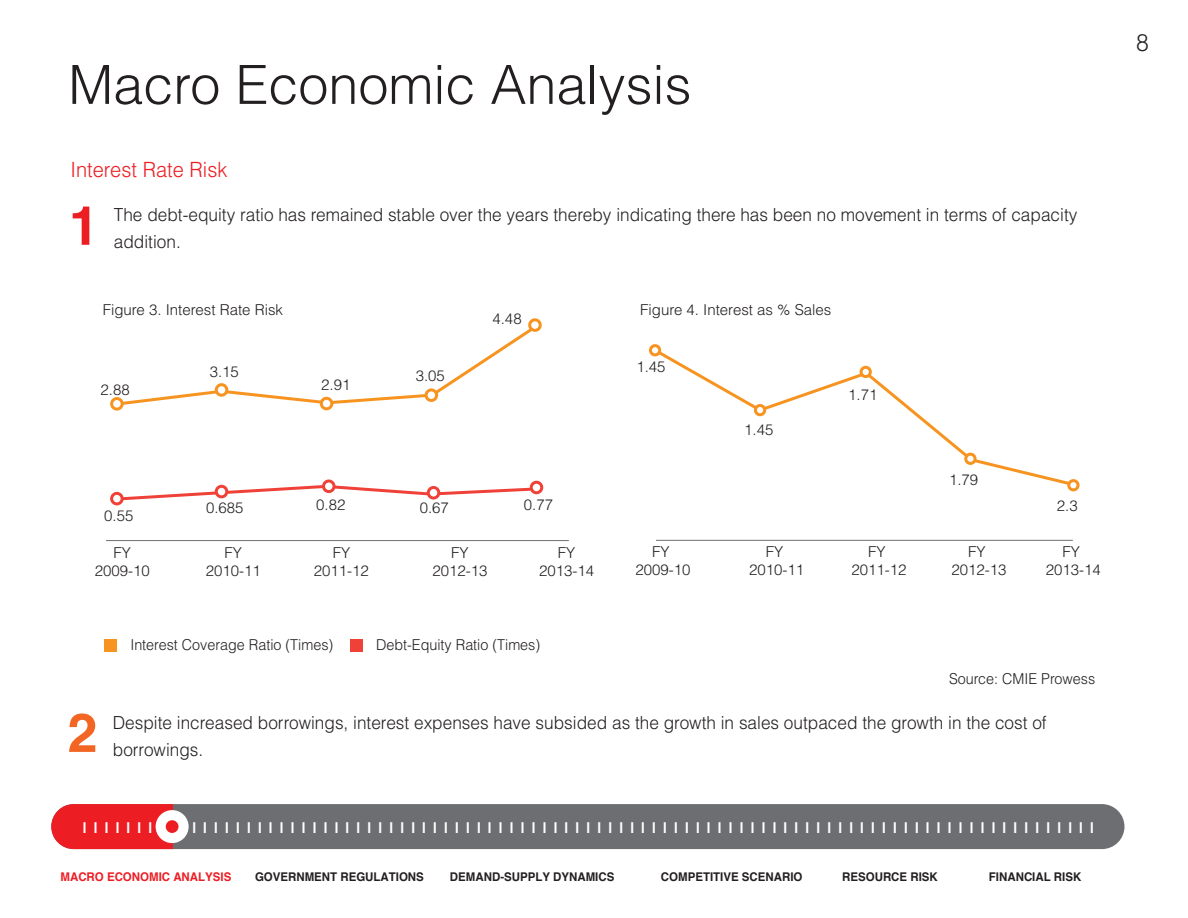
<style>
.page{position:relative;width:1188px;height:918px;background:#fff}
.page>*{position:absolute;margin:0;border:0;box-sizing:border-box;transform-origin:0 0}
.t1{font:300 54px "Helvetica";color:#231f20}
.t2{font:700 54px "Helvetica";color:#ed1d24}
.t3{font:700 54px "Helvetica";color:#f26522}
.t4{font:300 24px "Helvetica";color:#231f20;scale:.96 1}
.t5{font:300 21px "Helvetica";color:#ed1d24;scale:.96 1}
.t6{font:300 18px/27px "Helvetica";color:#231f20;scale:.96 1}
.t7{font:300 15px/18px "Helvetica";color:#231f20;text-align:center}
.t8{font:700 15px "Helvetica";color:#fff}
.t9{font:300 15px "Helvetica";color:#231f20;scale:.96 1}
.t10{font:700 12px "Helvetica";color:#231f20;scale:.96 1}
.t11{font:700 12px "Helvetica";color:#ed1d24;scale:.96 1}
</style>
<div class="page">
<svg style="left:651px;top:346px;width:429px;height:142px"></svg>
<div style="left:51px;top:804px;width:1073px;height:45px;background:#6d6e71;border-radius:22px"></div>
<svg style="left:51px;top:804px;width:121px;height:45px;background:#ed272e"></svg>
<div style="left:156px;top:810px;width:33px;height:33px;background:#fff;border-radius:50%"></div>
<div style="left:166px;top:820px;width:12px;height:13px;background:#ed1d24;border-radius:50%"></div>
<div style="left:104px;top:639px;width:13px;height:12px;background:#f79421"></div>
<div style="left:351px;top:639px;width:12px;height:12px;background:#ef4137"></div>
<hr style="left:106px;top:540px;width:463px;height:1px;background:#6d6e70">
<hr style="left:656px;top:540px;width:417px;height:1px;background:#6d6e70">
<div style="left:650px;top:346px;width:10px;height:9px;background:#fff;border-radius:50%"></div>
<div style="left:649px;top:344px;width:12px;height:12px;border:3px solid #f79421;border-radius:50%"></div>
<div style="left:755px;top:405px;width:10px;height:10px;background:#fff;border-radius:50%"></div>
<div style="left:754px;top:404px;width:12px;height:12px;border:3px solid #f79421;border-radius:50%"></div>
<div style="left:861px;top:367px;width:9px;height:10px;background:#fff;border-radius:50%"></div>
<div style="left:860px;top:366px;width:12px;height:12px;border:3px solid #f79421;border-radius:50%"></div>
<div style="left:966px;top:454px;width:9px;height:9px;background:#fff;border-radius:50%"></div>
<div style="left:964px;top:453px;width:13px;height:12px;border:3px solid #f79421;border-radius:50%"></div>
<div style="left:1069px;top:481px;width:9px;height:9px;background:#fff;border-radius:50%"></div>
<div style="left:1067px;top:479px;width:13px;height:12px;border:3px solid #f79421;border-radius:50%"></div>
<svg style="left:121px;top:329px;width:420px;height:78px"></svg>
<svg style="left:112px;top:483px;width:428px;height:18px"></svg>
<div style="left:112px;top:493px;width:10px;height:11px;background:#fff;border-radius:50%"></div>
<div style="left:110px;top:492px;width:14px;height:13px;border:3px solid #ef4137;border-radius:50%"></div>
<div style="left:216px;top:486px;width:11px;height:11px;background:#fff;border-radius:50%"></div>
<div style="left:215px;top:485px;width:13px;height:13px;border:3px solid #ef4137;border-radius:50%"></div>
<div style="left:324px;top:481px;width:10px;height:11px;background:#fff;border-radius:50%"></div>
<div style="left:322px;top:480px;width:14px;height:13px;border:3px solid #ef4137;border-radius:50%"></div>
<div style="left:428px;top:487px;width:11px;height:11px;background:#fff;border-radius:50%"></div>
<div style="left:427px;top:486px;width:13px;height:14px;border:3px solid #ef4137;border-radius:50%"></div>
<div style="left:531px;top:482px;width:11px;height:11px;background:#fff;border-radius:50%"></div>
<div style="left:530px;top:481px;width:13px;height:13px;border:3px solid #ef4137;border-radius:50%"></div>
<div style="left:110px;top:397px;width:14px;height:14px;border:3px solid #f79421;border-radius:50%"></div>
<div style="left:216px;top:385px;width:11px;height:10px;background:#fff;border-radius:50%"></div>
<div style="left:215px;top:383px;width:13px;height:14px;border:3px solid #f79421;border-radius:50%"></div>
<div style="left:321px;top:398px;width:11px;height:11px;background:#fff;border-radius:50%"></div>
<div style="left:320px;top:397px;width:13px;height:13px;border:3px solid #f79421;border-radius:50%"></div>
<div style="left:426px;top:390px;width:11px;height:10px;background:#fff;border-radius:50%"></div>
<div style="left:425px;top:388px;width:13px;height:14px;border:3px solid #f79421;border-radius:50%"></div>
<div style="left:528px;top:318px;width:14px;height:14px;border:3px solid #f79421;border-radius:50%"></div>
<h1 class="t1" style="left:68px;top:51px;width:625px">Macro Economic Analysis</h1>
<p class="t5" style="left:71px;top:156px;width:165px">Interest Rate Risk</p>
<h1 class="t2" style="left:69px;top:192px;width:32px">1</h1>
<p class="t6" style="left:114px;top:200px;width:1005px">The debt-equity ratio has remained stable over the years thereby indicating there has been no movement in terms of capacity addition.</p>
<p class="t7" style="left:103px;top:300px;width:182px">Figure 3. Interest Rate Risk</p>
<p class="t7" style="left:101px;top:380px;width:31px">2.88</p>
<p class="t7" style="left:210px;top:362px;width:31px">3.15</p>
<p class="t7" style="left:321px;top:375px;width:31px">2.91</p>
<p class="t7" style="left:416px;top:367px;width:31px">3.05</p>
<p class="t7" style="left:492px;top:309px;width:31px">4.48</p>
<p class="t7" style="left:104px;top:506px;width:31px">0.55</p>
<p class="t7" style="left:206px;top:499px;width:39px">0.685</p>
<p class="t7" style="left:316px;top:495px;width:31px">0.82</p>
<p class="t7" style="left:420px;top:499px;width:31px">0.67</p>
<p class="t7" style="left:524px;top:495px;width:31px">0.77</p>
<p class="t7" style="left:640px;top:300px;width:193px">Figure 4. Interest as % Sales</p>
<p class="t7" style="left:636px;top:357px;width:31px">1.45</p>
<p class="t7" style="left:744px;top:420px;width:31px">1.45</p>
<p class="t7" style="left:848px;top:386px;width:31px">1.71</p>
<p class="t7" style="left:949px;top:470px;width:31px">1.79</p>
<p class="t7" style="left:1057px;top:497px;width:22px">2.3</p>
<p class="t7" style="left:95px;top:543px;width:57px">FY<br>2009-10</p>
<p class="t7" style="left:206px;top:543px;width:57px">FY<br>2010-11</p>
<p class="t7" style="left:314px;top:543px;width:57px">FY<br>2011-12</p>
<p class="t7" style="left:432px;top:543px;width:57px">FY<br>2012-13</p>
<p class="t7" style="left:539px;top:543px;width:57px">FY<br>2013-14</p>
<p class="t9" style="left:130px;top:636px;width:213px">Interest Coverage Ratio (Times)</p>
<p class="t9" style="left:376px;top:636px;width:172px">Debt-Equity Ratio (Times)</p>
<p class="t7" style="left:635px;top:543px;width:57px">FY<br>2009-10</p>
<p class="t7" style="left:749px;top:543px;width:57px">FY<br>2010-11</p>
<p class="t7" style="left:851px;top:543px;width:57px">FY<br>2011-12</p>
<p class="t7" style="left:951px;top:543px;width:57px">FY<br>2012-13</p>
<p class="t7" style="left:1046px;top:543px;width:57px">FY<br>2013-14</p>
<p class="t9" style="left:949px;top:669px;width:154px">Source: CMIE Prowess</p>
<h1 class="t3" style="left:67px;top:699px;width:32px">2</h1>
<p class="t6" style="left:113px;top:709px;width:974px">Despite increased borrowings, interest expenses have subsided as the growth in sales outpaced the growth in the cost of borrowings.</p>
<p class="t8" style="left:83px;top:818px;width:1013px">|||||||||||||||||||||||||||||||||||||||||||||||||||||||||||||||||||||||||||||||||||||||||||||</p>
<p class="t11" style="left:61px;top:870px;width:179px">MACRO ECONOMIC ANALYSIS</p>
<p class="t10" style="left:255px;top:870px;width:177px">GOVERNMENT REGULATIONS</p>
<p class="t10" style="left:450px;top:870px;width:173px">DEMAND-SUPPLY DYNAMICS</p>
<p class="t10" style="left:661px;top:870px;width:149px">COMPETITIVE SCENARIO</p>
<p class="t10" style="left:842px;top:870px;width:101px">RESOURCE RISK</p>
<p class="t10" style="left:989px;top:870px;width:98px">FINANCIAL RISK</p>
<h2 class="t4" style="left:1136px;top:27px;width:15px">8</h2>
</div>
